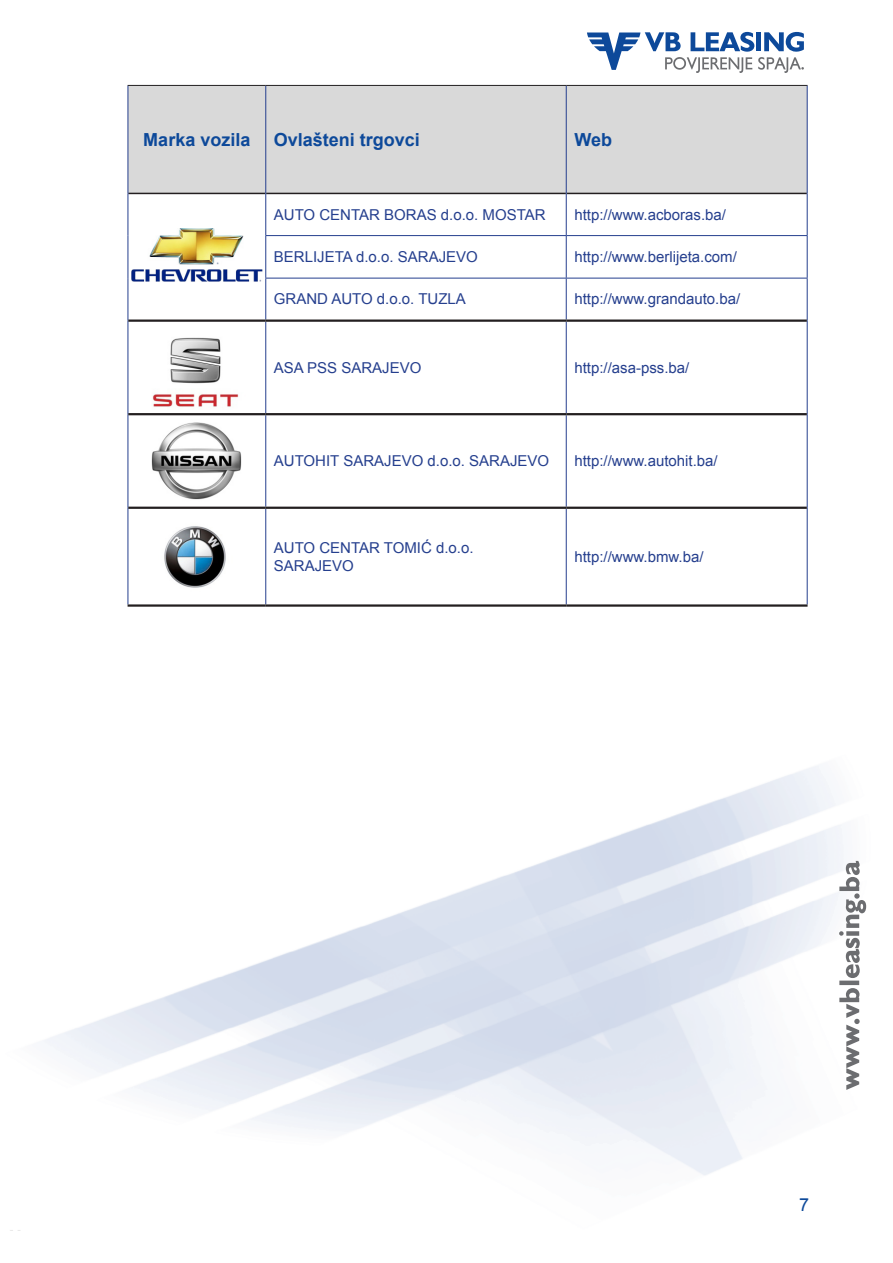
<style>
.page{position:relative;width:893px;height:1263px;background:#fff}
.page>*{position:absolute;margin:0;border:0;box-sizing:border-box;transform-origin:0 0}
.t1{font:700 18px "Arial";color:#0d499a}
.t2{font:18px "Arial";color:#0d499a}
.t3{font:15px "Arial";color:#253f8e}
</style>
<div class="page">
<svg style="left:587px;top:32px;width:217px;height:41px"></svg>
<svg style="left:839px;top:988px;width:21px;height:102px"></svg>
<div style="left:839px;top:980px;width:20px;height:5px;background:#6c6d70"></div>
<svg style="left:839px;top:861px;width:27px;height:117px"></svg>
<div style="left:129px;top:86px;width:678px;height:107px;background:#d9d9d9"></div>
<hr style="left:128px;top:85px;width:138px;height:1px;background:#231f20">
<hr style="left:266px;top:85px;width:300px;height:1px;background:#231f20">
<hr style="left:566px;top:85px;width:241px;height:1px;background:#231f20">
<hr style="left:128px;top:193px;width:137px;height:1px;background:#231f20">
<hr style="left:266px;top:193px;width:300px;height:1px;background:#231f20">
<hr style="left:567px;top:193px;width:240px;height:1px;background:#231f20">
<hr style="left:128px;top:86px;width:1px;height:107px;background:#253f8e">
<hr style="left:265px;top:86px;width:1px;height:107px;background:#253f8e">
<hr style="left:566px;top:86px;width:1px;height:107px;background:#253f8e">
<hr style="left:807px;top:86px;width:1px;height:107px;background:#253f8e">
<hr style="left:128px;top:193px;width:1px;height:43px;background:#253f8e">
<hr style="left:128px;top:236px;width:1px;height:42px;background:#253f8e">
<hr style="left:128px;top:278px;width:1px;height:43px;background:#253f8e">
<hr style="left:265px;top:193px;width:1px;height:42px;background:#253f8e">
<hr style="left:566px;top:193px;width:1px;height:42px;background:#253f8e">
<hr style="left:807px;top:193px;width:1px;height:42px;background:#253f8e">
<hr style="left:265px;top:236px;width:1px;height:42px;background:#253f8e">
<hr style="left:566px;top:236px;width:1px;height:42px;background:#253f8e">
<hr style="left:807px;top:236px;width:1px;height:42px;background:#253f8e">
<hr style="left:265px;top:278px;width:1px;height:41px;background:#253f8e">
<hr style="left:566px;top:278px;width:1px;height:41px;background:#253f8e">
<hr style="left:807px;top:278px;width:1px;height:43px;background:#253f8e">
<hr style="left:128px;top:321px;width:1px;height:93px;background:#253f8e">
<hr style="left:265px;top:322px;width:1px;height:91px;background:#253f8e">
<hr style="left:566px;top:322px;width:1px;height:91px;background:#253f8e">
<hr style="left:807px;top:321px;width:1px;height:93px;background:#253f8e">
<hr style="left:128px;top:414px;width:1px;height:94px;background:#253f8e">
<hr style="left:265px;top:415px;width:1px;height:92px;background:#253f8e">
<hr style="left:566px;top:415px;width:1px;height:92px;background:#253f8e">
<hr style="left:807px;top:414px;width:1px;height:94px;background:#253f8e">
<hr style="left:128px;top:508px;width:1px;height:96px;background:#253f8e">
<hr style="left:265px;top:509px;width:1px;height:95px;background:#253f8e">
<hr style="left:566px;top:509px;width:1px;height:95px;background:#253f8e">
<hr style="left:807px;top:508px;width:1px;height:96px;background:#253f8e">
<hr style="left:265px;top:235px;width:301px;height:1px;background:#253f8e">
<hr style="left:566px;top:235px;width:241px;height:1px;background:#253f8e">
<hr style="left:265px;top:278px;width:301px;height:1px;background:#253f8e">
<hr style="left:566px;top:278px;width:241px;height:1px;background:#253f8e">
<hr style="left:128px;top:319px;width:138px;height:3px;background:#231f20">
<hr style="left:266px;top:319px;width:300px;height:3px;background:#231f20">
<hr style="left:566px;top:319px;width:241px;height:3px;background:#231f20">
<hr style="left:128px;top:413px;width:138px;height:2px;background:#231f20">
<hr style="left:266px;top:413px;width:300px;height:2px;background:#231f20">
<hr style="left:566px;top:413px;width:241px;height:2px;background:#231f20">
<hr style="left:128px;top:507px;width:138px;height:2px;background:#231f20">
<hr style="left:266px;top:507px;width:300px;height:2px;background:#231f20">
<hr style="left:566px;top:507px;width:241px;height:2px;background:#231f20">
<hr style="left:128px;top:604px;width:138px;height:3px;background:#231f20">
<hr style="left:266px;top:604px;width:300px;height:3px;background:#231f20">
<hr style="left:566px;top:604px;width:241px;height:3px;background:#231f20">
<img style="left:131px;top:228px;width:132px;height:54px">
<img style="left:152px;top:337px;width:87px;height:70px">
<img style="left:151px;top:422px;width:91px;height:78px">
<img style="left:164px;top:526px;width:62px;height:62px">
<p class="t1" style="left:143px;top:127px;width:109px">Marka vozila</p>
<p class="t1" style="left:274px;top:127px;width:148px">Ovlašteni trgovci</p>
<p class="t1" style="left:574px;top:127px;width:39px">Web</p>
<p class="t3" style="left:274px;top:205px;width:273px">AUTO CENTAR BORAS d.o.o. MOSTAR</p>
<p class="t3" style="left:574px;top:205px;width:153px">http://www.acboras.ba/</p>
<p class="t3" style="left:274px;top:247px;width:205px">BERLIJETA d.o.o. SARAJEVO</p>
<p class="t3" style="left:574px;top:247px;width:164px">http://www.berlijeta.com/</p>
<p class="t3" style="left:274px;top:289px;width:194px">GRAND AUTO d.o.o. TUZLA</p>
<p class="t3" style="left:574px;top:289px;width:167px">http://www.grandauto.ba/</p>
<p class="t3" style="left:274px;top:358px;width:149px">ASA PSS SARAJEVO</p>
<p class="t3" style="left:574px;top:358px;width:117px">http://asa-pss.ba/</p>
<p class="t3" style="left:274px;top:451px;width:277px">AUTOHIT SARAJEVO d.o.o. SARAJEVO</p>
<p class="t3" style="left:574px;top:451px;width:145px">http://www.autohit.ba/</p>
<p class="t3" style="left:274px;top:538px;width:201px">AUTO CENTAR TOMIĆ d.o.o.</p>
<p class="t3" style="left:274px;top:556px;width:82px">SARAJEVO</p>
<p class="t3" style="left:574px;top:547px;width:131px">http://www.bmw.ba/</p>
<p class="t2" style="left:799px;top:1193px;width:12px">7</p>
</div>
